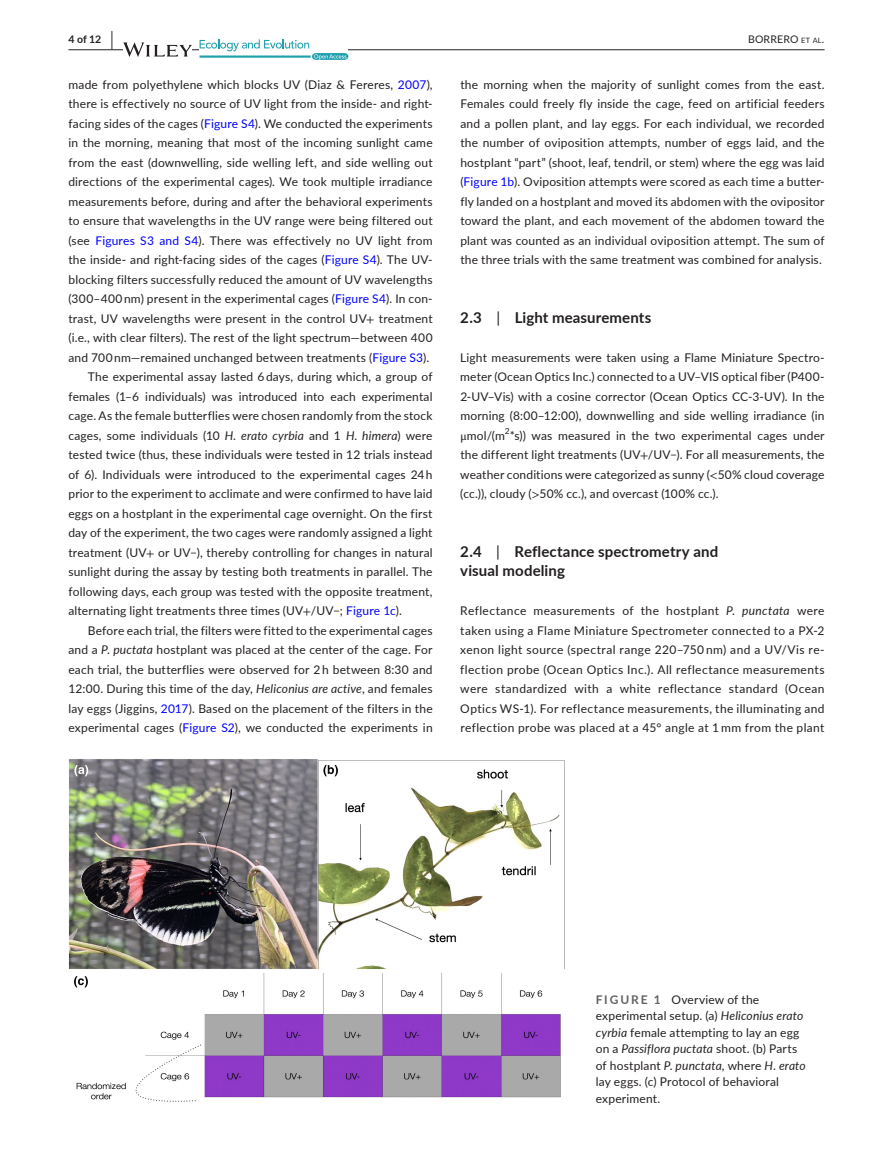
<style>
.page{position:relative;width:893px;height:1174px;background:#fff}
.page>*{position:absolute;margin:0;border:0;box-sizing:border-box;transform-origin:0 0}
.t1{font:700 15px/19.5px "Lato";letter-spacing:.01em;color:#231f20}
.t2{font:12px/19.5px "Lato";letter-spacing:.015em;color:#231f20;text-align:justify}
.t3{font:10.5px "Lato";letter-spacing:.02em;color:#231f20}
.t4{font:700 10.5px "Lato";color:#231f20}
.t5{font:8.4px "Lato";color:#231f20}
.s1{font-size:19.5px}
.s2{font-size:7.35px}
.s3{color:#00f}
.s4{font-family:"STIX"}
.s5{font-style:italic}
.s6{font-weight:400}
.s7{font-weight:700;color:#636366}
</style>
<div class="page">
<hr style="left:68px;top:49px;width:756px;height:1px;background:#231f20">
<svg style="left:123px;top:42px;width:69px;height:15px"></svg>
<svg style="left:200px;top:39px;width:148px;height:21px"></svg>
<img style="left:69px;top:759px;width:496px;height:343px">
<p class="t4" style="left:68px;top:31px;width:46px">4 of 12 <span class="s1">|</span></p>
<p class="t3" style="left:748px;top:31px;width:78px">BORRERO <span class="s2">et al</span>.</p>
<p class="t2" style="left:68px;top:74px;width:366px">made from polyethylene which blocks UV (Diaz &amp; Fereres, <span class="s3">2007</span>),</p>
<p class="t2" style="left:68px;top:93px;width:366px">there is effectively no source of UV light from the inside- and right-</p>
<p class="t2" style="left:68px;top:113px;width:366px">facing sides of the cages (<span class="s3">Figure S4</span>). We conducted the experiments</p>
<p class="t2" style="left:68px;top:132px;width:366px">in the morning, meaning that most of the incoming sunlight came</p>
<p class="t2" style="left:68px;top:152px;width:366px">from the east (downwelling, side welling left, and side welling out</p>
<p class="t2" style="left:68px;top:171px;width:366px">directions of the experimental cages). We took multiple irradiance</p>
<p class="t2" style="left:68px;top:191px;width:366px">measurements before, during and after the behavioral experiments</p>
<p class="t2" style="left:68px;top:210px;width:366px">to ensure that wavelengths in the UV range were being filtered out</p>
<p class="t2" style="left:68px;top:230px;width:366px">(see <span class="s3">Figures S3 and S4</span>). There was effectively no UV light from</p>
<p class="t2" style="left:68px;top:249px;width:366px">the inside- and right-facing sides of the cages (<span class="s3">Figure S4</span>). The UV-</p>
<p class="t2" style="left:68px;top:269px;width:366px">blocking filters successfully reduced the amount of UV wavelengths</p>
<p class="t2" style="left:68px;top:288px;width:366px">(300–400 nm) present in the experimental cages (<span class="s3">Figure S4</span>). In con-</p>
<p class="t2" style="left:68px;top:308px;width:366px">trast, UV wavelengths were present in the control UV<span class="s4">+</span> treatment</p>
<p class="t2" style="left:68px;top:327px;width:366px">(i.e., with clear filters). The rest of the light spectrum—between 400</p>
<p class="t2" style="left:68px;top:347px;width:362px">and 700 nm—remained unchanged between treatments (<span class="s3">Figure S3</span>).</p>
<p class="t2" style="left:88px;top:366px;width:346px">The experimental assay lasted 6 days, during which, a group of</p>
<p class="t2" style="left:68px;top:386px;width:366px">females (1–6 individuals) was introduced into each experimental</p>
<p class="t2" style="left:68px;top:405px;width:366px">cage. As the female butterflies were chosen randomly from the stock</p>
<p class="t2" style="left:68px;top:425px;width:366px">cages, some individuals (10 <span class="s5">H. erato cyrbia</span> and 1 <span class="s5">H. himera</span>) were</p>
<p class="t2" style="left:68px;top:444px;width:366px">tested twice (thus, these individuals were tested in 12 trials instead</p>
<p class="t2" style="left:68px;top:464px;width:366px">of 6). Individuals were introduced to the experimental cages 24 h</p>
<p class="t2" style="left:68px;top:483px;width:366px">prior to the experiment to acclimate and were confirmed to have laid</p>
<p class="t2" style="left:68px;top:503px;width:366px">eggs on a hostplant in the experimental cage overnight. On the first</p>
<p class="t2" style="left:68px;top:522px;width:366px">day of the experiment, the two cages were randomly assigned a light</p>
<p class="t2" style="left:68px;top:542px;width:366px">treatment (UV<span class="s4">+</span> or UV−), thereby controlling for changes in natural</p>
<p class="t2" style="left:68px;top:561px;width:366px">sunlight during the assay by testing both treatments in parallel. The</p>
<p class="t2" style="left:68px;top:581px;width:366px">following days, each group was tested with the opposite treatment,</p>
<p class="t2" style="left:68px;top:600px;width:335px">alternating light treatments three times (UV<span class="s4">+</span>/UV−; <span class="s3">Figure 1c</span>).</p>
<p class="t2" style="left:88px;top:620px;width:346px">Before each trial, the filters were fitted to the experimental cages</p>
<p class="t2" style="left:68px;top:639px;width:366px">and a <span class="s5">P. puctata</span> hostplant was placed at the center of the cage. For</p>
<p class="t2" style="left:68px;top:659px;width:366px">each trial, the butterflies were observed for 2 h between 8:30 and</p>
<p class="t2" style="left:68px;top:678px;width:366px">12:00. During this time of the day, <span class="s5">Heliconius are active</span>, and females</p>
<p class="t2" style="left:68px;top:698px;width:366px">lay eggs (Jiggins, <span class="s3">2017</span>). Based on the placement of the filters in the</p>
<p class="t2" style="left:68px;top:717px;width:366px">experimental cages (<span class="s3">Figure S2</span>), we conducted the experiments in</p>
<p class="t2" style="left:460px;top:74px;width:366px">the morning when the majority of sunlight comes from the east.<br>Females could freely fly inside the cage, feed on artificial feeders and a pollen plant, and lay eggs. For each individual, we recorded the number of oviposition attempts, number of eggs laid, and the hostplant “part” (shoot, leaf, tendril, or stem) where the egg was laid (<span class="s3">Figure 1b</span>). Oviposition attempts were scored as each time a butter&shy;fly landed on a hostplant and moved its abdomen with the ovipositor toward the plant, and each movement of the abdomen toward the plant was counted as an individual oviposition attempt. The sum of the three trials with the same treatment was combined for analysis.</p>
<p class="t1" style="left:460px;top:307px;width:193px">2.3 <span class="s6">|</span> Light measurements</p>
<p class="t2" style="left:460px;top:347px;width:366px;text-align:left">Light measurements were taken using a Flame Miniature Spectro&shy;meter (Ocean Optics Inc.) connected to a UV–VIS optical fiber (P400- 2-UV–Vis) with a cosine corrector (Ocean Optics CC-3-UV). In the morning (8:00–12:00), downwelling and side welling irradiance (in <span class="s4">μ</span>mol/(m *s)) was measured in the two experimental cages under</p>
<p class="t5" style="left:505px;top:425px;width:6px">2</p>
<p class="t2" style="left:460px;top:444px;width:366px">the different light treatments (UV<span class="s4">+</span>/UV−). For all measurements, the weather conditions were categorized as sunny (<span class="s4">&lt;</span>50% cloud coverage (cc.)), cloudy (<span class="s4">&gt;</span>50% cc.), and overcast (100% cc.).</p>
<p class="t1" style="left:460px;top:541px;width:259px">2.4 <span class="s6">|</span> Reflectance spectrometry and visual modeling</p>
<p class="t2" style="left:460px;top:600px;width:366px">Reflectance measurements of the hostplant <span class="s5">P. punctata</span> were taken using a Flame Miniature Spectrometer connected to a PX-2 xenon light source (spectral range 220–750 nm) and a UV/Vis re&shy;flection probe (Ocean Optics Inc.). All reflectance measurements were standardized with a white reflectance standard (Ocean Optics WS-1). For reflectance measurements, the illuminating and reflection probe was placed at a 45° angle at 1 mm from the plant</p>
<p class="t2" style="left:596px;top:990px;width:211px;line-height:16.5px;text-align:left"><span class="s7">FIGURE 1</span> Overview of the experimental setup. (a) <span class="s5">Heliconius erato cyrbia</span> female attempting to lay an egg on a <span class="s5">Passiflora puctata</span> shoot. (b) Parts of hostplant <span class="s5">P. punctata</span>, where <span class="s5">H. erato </span>lay eggs. (c) Protocol of behavioral experiment.</p>
</div>
